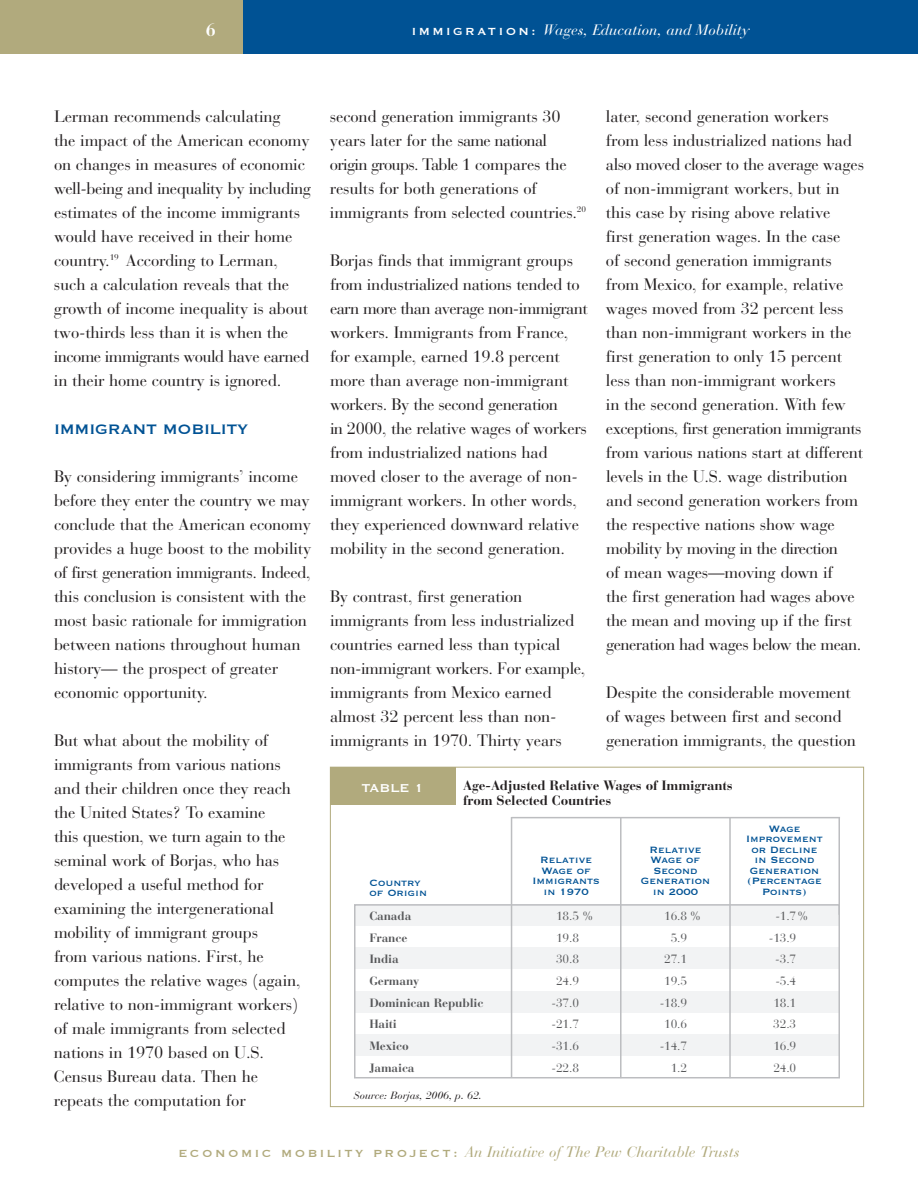
<style>
.page{position:relative;width:918px;height:1188px;background:#fff}
.page>*{position:absolute;margin:0;border:0;box-sizing:border-box;transform-origin:0 0}
.t1{font:18px "Copperplate";letter-spacing:-.01em;color:#005294}
.t2{font:700 18px "Bauer Bodoni";color:#fff}
.t3{font:16.5px/24px "Bauer Bodoni";letter-spacing:-.01em;color:#231f20}
.t4{font:italic 15px "Bauer Bodoni";color:#b1aa7d}
.t5{font:italic 15px "Bauer Bodoni";color:#fff}
.t6{font:15px "Copperplate";color:#fff}
.t7{font:700 13.5px/15px "Bauer Bodoni";letter-spacing:-.01em;color:#231f20}
.t8{font:12px/10.5px "Copperplate";color:#005294;text-align:center}
.t9{font:12px "Bauer Bodoni";letter-spacing:-.01em;color:#57585a}
.t10{font:700 12px "Bauer Bodoni";letter-spacing:-.01em;color:#57585a}
.t11{font:italic 10.5px "Bauer Bodoni";color:#231f20}
.s1{font-family:"Copperplate";font-style:normal;font-size:13.5px}
</style>
<div class="page">
<div style="left:2px;top:0;width:916px;height:54px;background:#005294"></div>
<div style="left:0;top:0;width:243px;height:54px;background:#b1aa7d"></div>
<div style="left:330px;top:767px;width:126px;height:37px;background:#b1aa7d"></div>
<div style="left:354px;top:904px;width:486px;height:22px;background:#f2f3f4"></div>
<div style="left:354px;top:948px;width:486px;height:21px;background:#f2f3f4"></div>
<div style="left:354px;top:991px;width:486px;height:22px;background:#f2f3f4"></div>
<div style="left:354px;top:1034px;width:486px;height:22px;background:#f2f3f4"></div>
<hr style="left:729px;top:817px;width:2px;height:261px;background:#bcbdc0">
<hr style="left:620px;top:817px;width:2px;height:261px;background:#bcbdc0">
<hr style="left:838px;top:817px;width:2px;height:98px;background:#bcbdc0">
<hr style="left:511px;top:817px;width:1px;height:261px;background:#bcbdc0">
<div style="left:354px;top:904px;width:486px;height:174px;border:2px solid #bcbdc0"></div>
<hr style="left:512px;top:817px;width:328px;height:1px;background:#bcbdc0">
<p class="t2" style="left:206px;top:23px;width:12px">6</p>
<p class="t5" style="left:412px;top:24px;width:339px"><span class="s1">I M M I G R AT I O N :</span> Wages, Education, and Mobility</p>
<p class="t3" style="left:54px;top:106px;width:259px">Lerman recommends calculating<br>the impact of the American economy on changes in measures of economic well-being and inequality by including estimates of the income immigrants would have received in their home country.<sup>19</sup> According to Lerman, such a calculation reveals that the growth of income inequality is about two-thirds less than it is when the income immigrants would have earned in their home country is ignored.</p>
<p class="t1" style="left:54px;top:417px;width:196px">IMMIGRANT MOBILITY</p>
<p class="t3" style="left:54px;top:466px;width:259px">By considering immigrants’ income before they enter the country we may conclude that the American economy provides a huge boost to the mobility of first generation immigrants. Indeed, this conclusion is consistent with the most basic rationale for immigration between nations throughout human history— the prospect of greater economic opportunity.</p>
<p class="t3" style="left:54px;top:730px;width:248px">But what about the mobility of immigrants from various nations and their children once they reach the United States? To examine<br>this question, we turn again to the seminal work of Borjas, who has developed a useful method for examining the intergenerational mobility of immigrant groups<br>from various nations. First, he computes the relative wages (again, relative to non-immigrant workers) of male immigrants from selected nations in 1970 based on U.S.<br>Census Bureau data. Then he repeats the computation for</p>
<p class="t3" style="left:330px;top:106px;width:257px">second generation immigrants 30 years later for the same national origin groups. Table 1 compares the results for both generations of immigrants from selected countries.<sup>20</sup></p>
<p class="t3" style="left:330px;top:250px;width:259px">Borjas finds that immigrant groups from industrialized nations tended to earn more than average non-immigrant workers. Immigrants from France, for example, earned 19.8 percent more than average non-immigrant workers. By the second generation<br>in 2000, the relative wages of workers from industrialized nations had moved closer to the average of non&shy;immigrant workers. In other words, they experienced downward relative mobility in the second generation.</p>
<p class="t3" style="left:330px;top:586px;width:257px">By contrast, first generation immigrants from less industrialized countries earned less than typical non-immigrant workers. For example, immigrants from Mexico earned almost 32 percent less than non&shy;immigrants in 1970. Thirty years</p>
<p class="t3" style="left:606px;top:106px;width:260px">later, second generation workers from less industrialized nations had also moved closer to the average wages of non-immigrant workers, but in this case by rising above relative<br>first generation wages. In the case<br>of second generation immigrants from Mexico, for example, relative wages moved from 32 percent less than non-immigrant workers in the first generation to only 15 percent less than non-immigrant workers<br>in the second generation. With few exceptions, first generation immigrants from various nations start at different levels in the U.S. wage distribution and second generation workers from the respective nations show wage mobility by moving in the direction<br>of mean wages—moving down if<br>the first generation had wages above the mean and moving up if the first generation had wages below the mean.</p>
<p class="t3" style="left:606px;top:682px;width:252px">Despite the considerable movement of wages between first and second generation immigrants, the question</p>
<p class="t6" style="left:362px;top:778px;width:64px">TABLE 1</p>
<p class="t7" style="left:463px;top:779px;width:271px">Age-Adjusted Relative Wages of Immigrants from Selected Countries</p>
<p class="t8" style="left:370px;top:877px;width:59px;text-align:left">Country of Origin</p>
<p class="t8" style="left:532px;top:854px;width:69px">Relative<br>Wage of<br>Immigrants in 1970</p>
<p class="t8" style="left:641px;top:844px;width:71px">Relative<br>Wage of<br>Second<br>Generation in 2000</p>
<p class="t8" style="left:746px;top:823px;width:78px">Wage<br>Improvement or Decline in Second<br>Generation (Percentage<br>Points)</p>
<p class="t10" style="left:369px;top:911px;width:44px">Canada</p>
<p class="t9" style="left:556px;top:911px;width:38px">18.5 %</p>
<p class="t9" style="left:664px;top:911px;width:38px">16.8 %</p>
<p class="t9" style="left:775px;top:911px;width:34px">-1.7%</p>
<p class="t10" style="left:369px;top:933px;width:40px">France</p>
<p class="t9" style="left:556px;top:933px;width:24px">19.8</p>
<p class="t9" style="left:671px;top:933px;width:18px">5.9</p>
<p class="t9" style="left:769px;top:933px;width:29px">-13.9</p>
<p class="t10" style="left:369px;top:955px;width:31px">India</p>
<p class="t9" style="left:556px;top:955px;width:24px">30.8</p>
<p class="t9" style="left:664px;top:955px;width:24px">27.1</p>
<p class="t9" style="left:775px;top:955px;width:22px">-3.7</p>
<p class="t10" style="left:369px;top:976px;width:51px">Germany</p>
<p class="t9" style="left:556px;top:976px;width:24px">24.9</p>
<p class="t9" style="left:664px;top:976px;width:24px">19.5</p>
<p class="t9" style="left:775px;top:976px;width:22px">-5.4</p>
<p class="t10" style="left:369px;top:998px;width:116px">Dominican Republic</p>
<p class="t9" style="left:552px;top:998px;width:29px">-37.0</p>
<p class="t9" style="left:660px;top:998px;width:29px">-18.9</p>
<p class="t9" style="left:773px;top:998px;width:24px">18.1</p>
<p class="t10" style="left:369px;top:1020px;width:29px">Haiti</p>
<p class="t9" style="left:552px;top:1020px;width:29px">-21.7</p>
<p class="t9" style="left:664px;top:1020px;width:24px">10.6</p>
<p class="t9" style="left:773px;top:1020px;width:24px">32.3</p>
<p class="t10" style="left:369px;top:1042px;width:41px">Mexico</p>
<p class="t9" style="left:552px;top:1042px;width:29px">-31.6</p>
<p class="t9" style="left:660px;top:1042px;width:29px">-14.7</p>
<p class="t9" style="left:773px;top:1042px;width:24px">16.9</p>
<p class="t10" style="left:369px;top:1063px;width:47px">Jamaica</p>
<p class="t9" style="left:552px;top:1063px;width:29px">-22.8</p>
<p class="t9" style="left:671px;top:1063px;width:18px">1.2</p>
<p class="t9" style="left:773px;top:1063px;width:24px">24.0</p>
<p class="t11" style="left:354px;top:1091px;width:129px">Source: Borjas, 2006, p. 62.</p>
<p class="t4" style="left:179px;top:1147px;width:563px"><span class="s1">E C O N O M I C M O B I L I T Y P R O J E C T :</span> An Initiative of The Pew Charitable Trusts</p>
</div>
